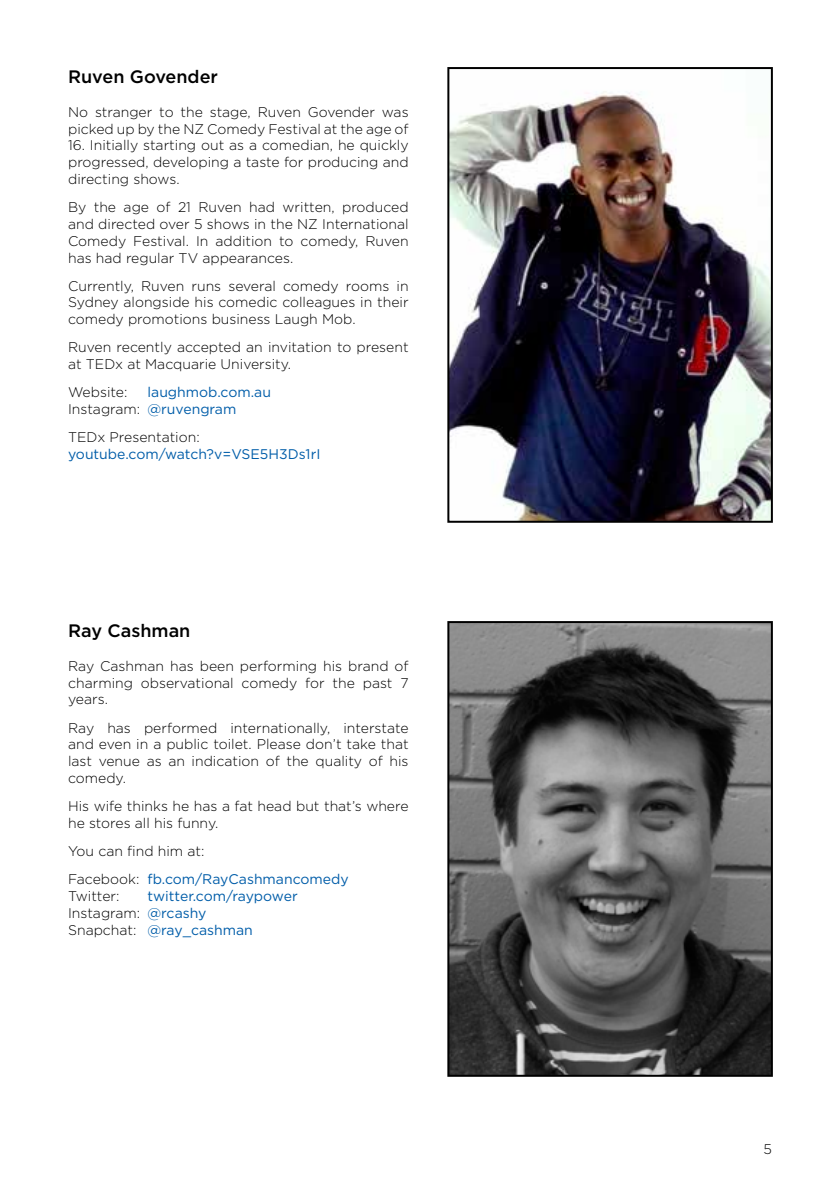
<style>
.page{position:relative;width:840px;height:1191px;background:#fff}
.page>*{position:absolute;margin:0;border:0;box-sizing:border-box;transform-origin:0 0}
.t1{font:500 18px "Gotham";color:#000}
.t2{font:300 14px/16.8px "Gotham";color:#000;text-align:justify}
.t3{font:14px/16.8px "Gotham";color:#005da9}
.s1{font-weight:300;color:#000}
.s2{font-weight:400;color:#005da9}
</style>
<div class="page">
<img style="left:450px;top:91px;width:319px;height:429px">
<div style="left:447px;top:67px;width:325px;height:456px;border:2px solid #000"></div>
<img style="left:450px;top:624px;width:319px;height:449px">
<div style="left:447px;top:621px;width:325px;height:455px;border:2px solid #000"></div>
<p class="t1" style="left:68px;top:66px;width:151px">Ruven Govender</p>
<p class="t2" style="left:68px;top:103px;width:342px">No stranger to the stage, Ruven Govender was picked up by the NZ Comedy Festival at the age of</p>
<p class="t2" style="left:68px;top:137px;width:342px">16. Initially starting out as a comedian, he quickly progressed, developing a taste for producing and directing shows.</p>
<p class="t2" style="left:68px;top:198px;width:342px">By the age of 21 Ruven had written, produced and directed over 5 shows in the NZ International Comedy Festival. In addition to comedy, Ruven has had regular TV appearances.</p>
<p class="t2" style="left:68px;top:277px;width:342px">Currently, Ruven runs several comedy rooms in Sydney alongside his comedic colleagues in their comedy promotions business Laugh Mob.</p>
<p class="t2" style="left:68px;top:339px;width:342px">Ruven recently accepted an invitation to present at TEDx at Macquarie University.</p>
<p class="t2" style="left:68px;top:383px;width:61px">Website:</p>
<p class="t3" style="left:68px;top:384px;width:204px;text-indent:79px">laughmob.com.au<br><span class="s1">Instagram:</span> @ruvengram</p>
<p class="t2" style="left:68px;top:428px;width:133px">TEDx Presentation:</p>
<p class="t3" style="left:68px;top:445px;width:254px">youtube.com/watch?v=VSE5H3Ds1rI</p>
<p class="t1" style="left:68px;top:620px;width:124px">Ray Cashman</p>
<p class="t2" style="left:68px;top:657px;width:342px">Ray Cashman has been performing his brand of charming observational comedy for the past 7 years.</p>
<p class="t2" style="left:68px;top:719px;width:342px">Ray has performed internationally, interstate and even in a public toilet. Please don’t take that last venue as an indication of the quality of his comedy.</p>
<p class="t2" style="left:68px;top:797px;width:342px">His wife thinks he has a fat head but that’s where he stores all his funny.</p>
<p class="t2" style="left:68px;top:836px;width:282px;line-height:28.2px">You can find him at:<br>Facebook: <span class="s2">fb.com/RayCashmancomedy</span></p>
<p class="t2" style="left:68px;top:887px;width:53px">Twitter:</p>
<p class="t3" style="left:68px;top:887px;width:231px;text-indent:79px">twitter.com/raypower<br><span class="s1">Instagram:</span> @rcashy<br><span class="s1">Snapchat:</span> @ray_cashman</p>
<p class="t2" style="left:763px;top:1140px;width:10px">5</p>
</div>
